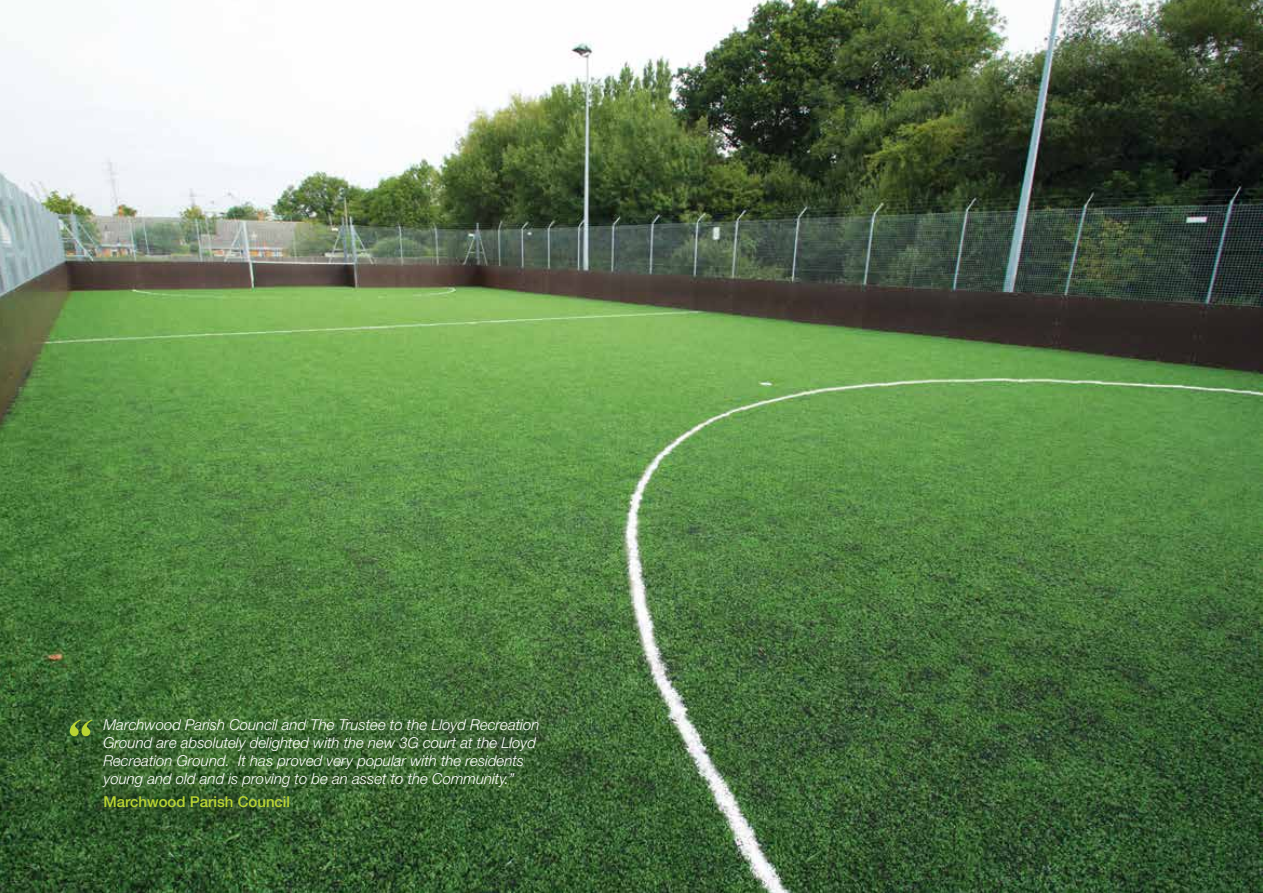
<style>
.page{position:relative;width:1263px;height:893px;background:#fff}
.page>*{position:absolute;margin:0;border:0;box-sizing:border-box;transform-origin:0 0}
.t1{font:italic 700 54px "Times New Roman SF";color:#bad532}
.t2{font:italic 300 15px/18px "Helvetica Neue";color:#fff}
.t3{font:500 15px "Helvetica Neue";color:#bad532}
</style>
<div class="page">
<img style="left:0;top:0;width:1263px;height:893px">
<h1 class="t1" style="left:63px;top:708px;width:28px">“</h1>
<p class="t2" style="left:103px;top:716px;width:437px">Marchwood Parish Council and The Trustee to the Lloyd Recreation Ground are absolutely delighted with the new 3G court at the Lloyd Recreation Ground. It has proved very popular with the residents young and old and is proving to be an asset to the Community.”</p>
<p class="t3" style="left:103px;top:793px;width:188px">Marchwood Parish Council</p>
</div>
